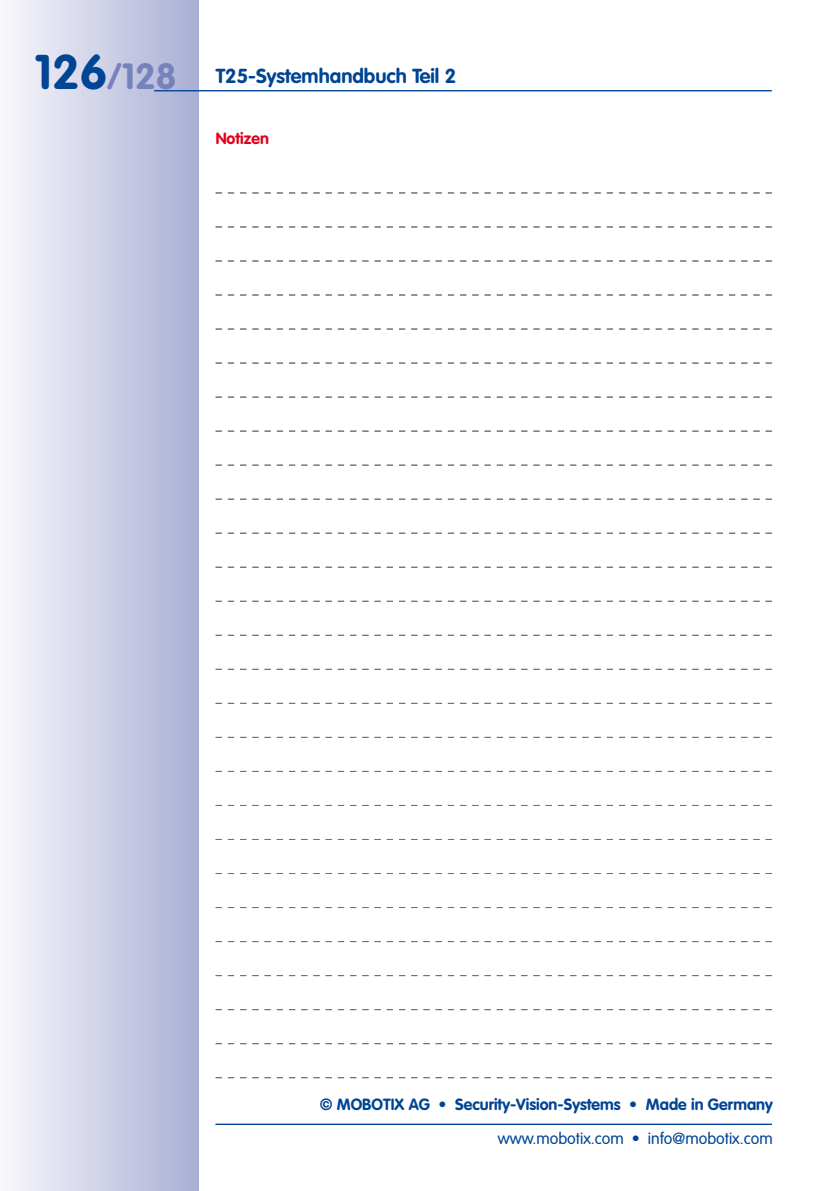
<style>
.page{position:relative;width:840px;height:1191px;background:#fff}
.page>*{position:absolute;margin:0;border:0;box-sizing:border-box;transform-origin:0 0}
.t1{font:700 20px "VAG Rounded LT Pro";color:#004494}
.t2{font:700 16px "VAG Rounded LT Pro";color:#004494}
.t3{font:300 16px "VAG Rounded LT Pro";color:#004494}
.t4{font:700 16px "VAG Rounded LT Pro";color:#e2001a}
.s1{font-size:48px}
.s2{font-size:36px;color:#7683bb}
</style>
<div class="page">
<div style="left:0;top:0;width:198px;height:1191px;background:linear-gradient(to right,#f8f8fc,#aaafd5)"></div>
<hr style="left:154px;top:90px;width:617px;height:1px;background:#004494">
<hr style="left:215px;top:1123px;width:556px;height:1px;background:#004494">
<svg style="left:215px;top:193px;width:556px;height:1px"></svg>
<svg style="left:215px;top:227px;width:556px;height:1px"></svg>
<svg style="left:215px;top:261px;width:556px;height:1px"></svg>
<svg style="left:215px;top:295px;width:556px;height:1px"></svg>
<svg style="left:215px;top:329px;width:556px;height:1px"></svg>
<svg style="left:215px;top:363px;width:556px;height:1px"></svg>
<svg style="left:215px;top:397px;width:556px;height:1px"></svg>
<svg style="left:215px;top:431px;width:556px;height:1px"></svg>
<svg style="left:215px;top:465px;width:556px;height:1px"></svg>
<svg style="left:215px;top:499px;width:556px;height:1px"></svg>
<svg style="left:215px;top:533px;width:556px;height:1px"></svg>
<svg style="left:215px;top:567px;width:556px;height:1px"></svg>
<svg style="left:215px;top:601px;width:556px;height:1px"></svg>
<svg style="left:215px;top:635px;width:556px;height:1px"></svg>
<svg style="left:215px;top:669px;width:556px;height:1px"></svg>
<svg style="left:215px;top:703px;width:556px;height:1px"></svg>
<svg style="left:215px;top:737px;width:556px;height:1px"></svg>
<svg style="left:215px;top:771px;width:556px;height:1px"></svg>
<svg style="left:215px;top:805px;width:556px;height:1px"></svg>
<svg style="left:215px;top:839px;width:556px;height:1px"></svg>
<svg style="left:215px;top:873px;width:556px;height:1px"></svg>
<svg style="left:215px;top:907px;width:556px;height:1px"></svg>
<svg style="left:215px;top:941px;width:556px;height:1px"></svg>
<svg style="left:215px;top:975px;width:556px;height:1px"></svg>
<svg style="left:215px;top:1009px;width:556px;height:1px"></svg>
<svg style="left:215px;top:1043px;width:556px;height:1px"></svg>
<svg style="left:215px;top:1077px;width:556px;height:1px"></svg>
<p class="t1" style="left:34px;top:63px;width:416px"><span class="s1">126</span><span class="s2">/128</span> T25-Systemhandbuch Teil 2</p>
<p class="t4" style="left:215px;top:128px;width:55px">Notizen</p>
<p class="t2" style="left:319px;top:1094px;width:454px">© MOBOTIX AG • Security-Vision-Systems • Made in Germany</p>
<p class="t3" style="left:497px;top:1129px;width:276px">www.mobotix.com • info@mobotix.com</p>
</div>
